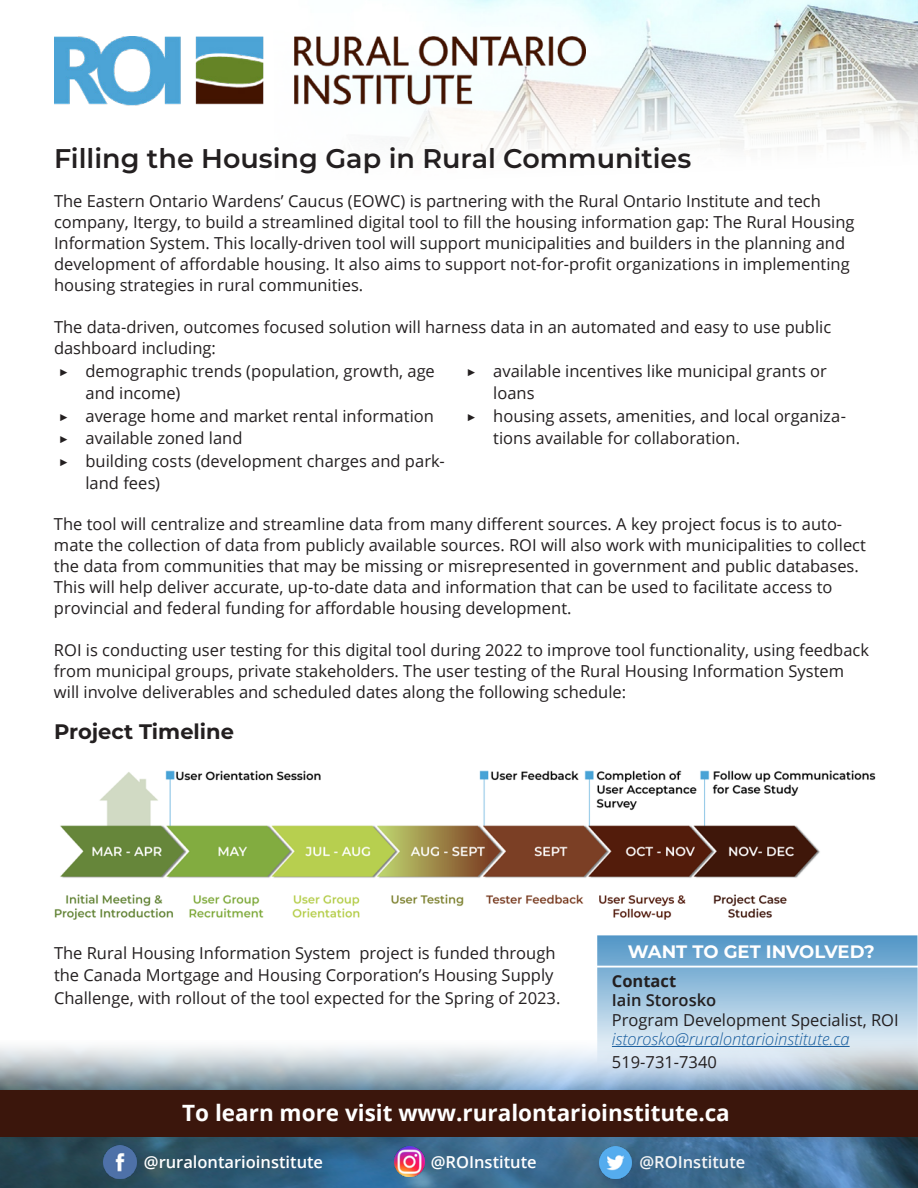
<style>
.page{position:relative;width:918px;height:1188px;background:#fff}
.page>*{position:absolute;margin:0;border:0;box-sizing:border-box;transform-origin:0 0}
.t1{font:600 27px "Montserrat";color:#231f20}
.t2{font:700 22.5px "Open Sans";color:#fff}
.t3{font:700 21px "Montserrat";color:#231f20}
.t4{font:700 18px "Montserrat";color:#fff}
.t5{font:16.5px/21px "Open Sans";color:#231f20}
.t6{font:italic 300 16.5px "Open Sans";color:#175d9e}
.t7{font:600 16.5px "Open Sans";color:#fff}
.t8{font:600 16.5px "Open Sans";color:#231f20}
.t9{font:600 16.5px "Open Sans";color:#f4f5f6}
.t10{font:700 16.5px "Open Sans";color:#231f20}
.s1{font-family:"Montserrat";font-weight:700}
</style>
<div class="page">
<img style="left:0;top:1137px;width:918px;height:51px">
<svg style="left:0;top:1046px;width:918px;height:44px;background:#b1c1cd"></svg>
<div style="left:0;top:1090px;width:918px;height:47px;background:#3b160c"></div>
<img style="left:104px;top:1145px;width:33px;height:33px">
<img style="left:394px;top:1147px;width:31px;height:30px">
<img style="left:599px;top:1147px;width:33px;height:32px">
<svg style="left:438px;top:0;width:480px;height:157px"></svg>
<div style="left:269px;top:14px;width:209px;height:200px;background:#fff"></div>
<img style="left:54px;top:36px;width:531px;height:80px">
<img style="left:54px;top:770px;width:822px;height:150px">
<svg style="left:597px;top:935px;width:321px;height:141px;background:#a3c6df"></svg>
<hr style="left:612px;top:1046px;width:238px;height:1px;background:#175d9e">
<hr style="left:596px;top:966px;width:322px;height:2px;background:#fff">
<h1 class="t1" style="left:54px;top:139px;width:639px">Filling the Housing Gap in Rural Communities</h1>
<p class="t5" style="left:54px;top:190px;width:802px">The Eastern Ontario Wardens’ Caucus (EOWC) is partnering with the Rural Ontario Institute and tech company, Itergy, to build a streamlined digital tool to fill the housing information gap: The Rural Housing Information System. This locally-driven tool will support municipalities and builders in the planning and development of affordable housing. It also aims to support not-for-profit organizations in implementing housing strategies in rural communities.</p>
<p class="t5" style="left:54px;top:316px;width:779px">The data-driven, outcomes focused solution will harness data in an automated and easy to use public dashboard including:</p>
<p class="t5" style="left:85px;top:359px;width:351px;line-height:22.5px;text-indent:-27px"><span class="s1">▶</span> demographic trends (population, growth, age and income)</p>
<p class="t5" style="left:58px;top:405px;width:377px"><span class="s1">▶</span> average home and market rental information</p>
<p class="t5" style="left:58px;top:427px;width:186px"><span class="s1">▶</span> available zoned land</p>
<p class="t5" style="left:85px;top:449px;width:361px;line-height:22.5px;text-indent:-27px"><span class="s1">▶</span> building costs (development charges and park&shy;land fees)</p>
<p class="t5" style="left:493px;top:359px;width:335px;line-height:22.5px;text-indent:-27px"><span class="s1">▶</span> available incentives like municipal grants or loans</p>
<p class="t5" style="left:493px;top:404px;width:354px;line-height:22.5px;text-indent:-27px"><span class="s1">▶</span> housing assets, amenities, and local organiza&shy;tions available for collaboration.</p>
<p class="t5" style="left:54px;top:513px;width:813px">The tool will centralize and streamline data from many different sources. A key project focus is to auto&shy;mate the collection of data from publicly available sources. ROI will also work with municipalities to collect the data from communities that may be missing or misrepresented in government and public databases.<br>This will help deliver accurate, up-to-date data and information that can be used to facilitate access to provincial and federal funding for affordable housing development.</p>
<p class="t5" style="left:54px;top:639px;width:817px">ROI is conducting user testing for this digital tool during 2022 to improve tool functionality, using feedback from municipal groups, private stakeholders. The user testing of the Rural Housing Information System will involve deliverables and scheduled dates along the following schedule:</p>
<h2 class="t3" style="left:54px;top:716px;width:182px">Project Timeline</h2>
<p class="t5" style="left:54px;top:941px;width:508px;line-height:22.5px">The Rural Housing Information System project is funded through the Canada Mortgage and Housing Corporation’s Housing Supply<br>Challenge, with rollout of the tool expected for the Spring of 2023.</p>
<h3 class="t4" style="left:628px;top:938px;width:248px">WANT TO GET INVOLVED?</h3>
<h4 class="t10" style="left:612px;top:969px;width:66px">Contact</h4>
<p class="t8" style="left:612px;top:989px;width:106px">Iain Storosko</p>
<p class="t5" style="left:612px;top:1009px;width:288px">Program Development Specialist, ROI</p>
<p class="t6" style="left:612px;top:1028px;width:239px">istorosko@ruralontarioinstitute.ca</p>
<p class="t5" style="left:612px;top:1051px;width:107px">519-731-7340</p>
<h5 class="t2" style="left:182px;top:1097px;width:549px">To learn more visit www.ruralontarioinstitute.ca</h5>
<p class="t7" style="left:144px;top:1151px;width:181px">@ruralontarioinstitute</p>
<p class="t7" style="left:431px;top:1151px;width:107px">@ROInstitute</p>
<p class="t9" style="left:639px;top:1151px;width:107px">@ROInstitute</p>
</div>
